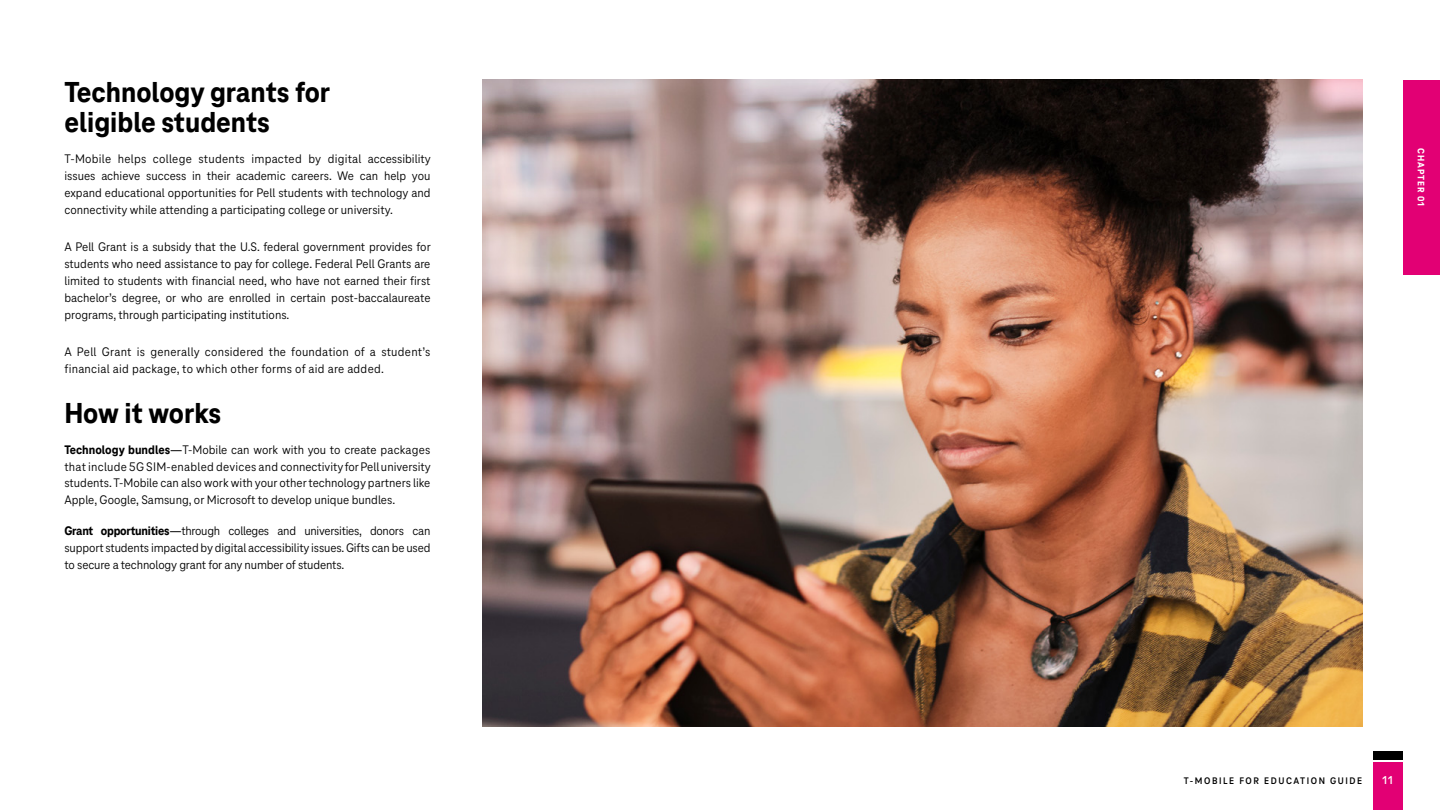
<style>
.page{position:relative;width:1440px;height:810px;background:#fff}
.page>*{position:absolute;margin:0;border:0;box-sizing:border-box;transform-origin:0 0}
.t1{font:800 30px/30px "Tele Neo";color:#000}
.t2{font:12.9px/17px "Tele Neo";color:#000;text-align:justify}
.t3{font:12.9px/17px "Tele Neo";letter-spacing:.02em;color:#000}
.t4{font:700 11.85px "Tele Neo";color:#fff}
.t5{font:700 9.9px "Tele Neo";letter-spacing:.16em;color:#000}
.t6{font:800 9.75px "Tele Neo";letter-spacing:.1em;color:#fff}
.s1{font-weight:800}
.s2{font-weight:500}
</style>
<div class="page">
<div style="left:1372px;top:763px;width:30px;height:47px;background:#e20074"></div>
<div style="left:1372px;top:752px;width:30px;height:8px;background:#000"></div>
<div style="left:1403px;top:80px;width:37px;height:194px;background:#e20074"></div>
<img style="left:482px;top:80px;width:880px;height:646px">
<h1 class="t1" style="left:64px;top:78px;width:267px">Technology grants for eligible students</h1>
<p class="t2" style="left:64px;top:150px;width:368px">T-Mobile helps college students impacted by digital accessibility issues achieve success in their academic careers. We can help you expand educational opportunities for Pell students with technology and connectivity while attending a participating college or university.</p>
<p class="t2" style="left:64px;top:238px;width:368px">A Pell Grant is a subsidy that the U.S. federal government provides for students who need assistance to pay for college. Federal Pell Grants are limited to students with financial need, who have not earned their first bachelor’s degree, or who are enrolled in certain post-baccalaureate programs, through participating institutions.</p>
<p class="t3" style="left:64px;top:343px;width:367px">A Pell Grant is generally considered the foundation of a student’s financial aid package, to which other forms of aid are added.</p>
<h1 class="t1" style="left:64px;top:399px;width:158px">How it works</h1>
<p class="t2" style="left:64px;top:441px;width:368px"><span class="s1">Technology bundles</span><span class="s2">—</span>T-Mobile can work with you to create packages that include 5G SIM-enabled devices and connectivity for Pell university students. T-Mobile can also work with your other technology partners like Apple, Google, Samsung, or Microsoft to develop unique bundles.</p>
<p class="t2" style="left:64px;top:522px;width:367px"><span class="s1">Grant opportunities</span><span class="s2">—</span>through colleges and universities, donors can support students impacted by digital accessibility issues. Gifts can be used to secure a technology grant for any number of students.</p>
<p class="t6" style="left:1426px;top:148px;width:60px;rotate:90deg">CHAPTER 01</p>
<p class="t5" style="left:1184px;top:775px;width:180px">T-MOBILE FOR EDUCATION GUIDE</p>
<p class="t4" style="left:1382px;top:774px;width:12px">11</p>
</div>
